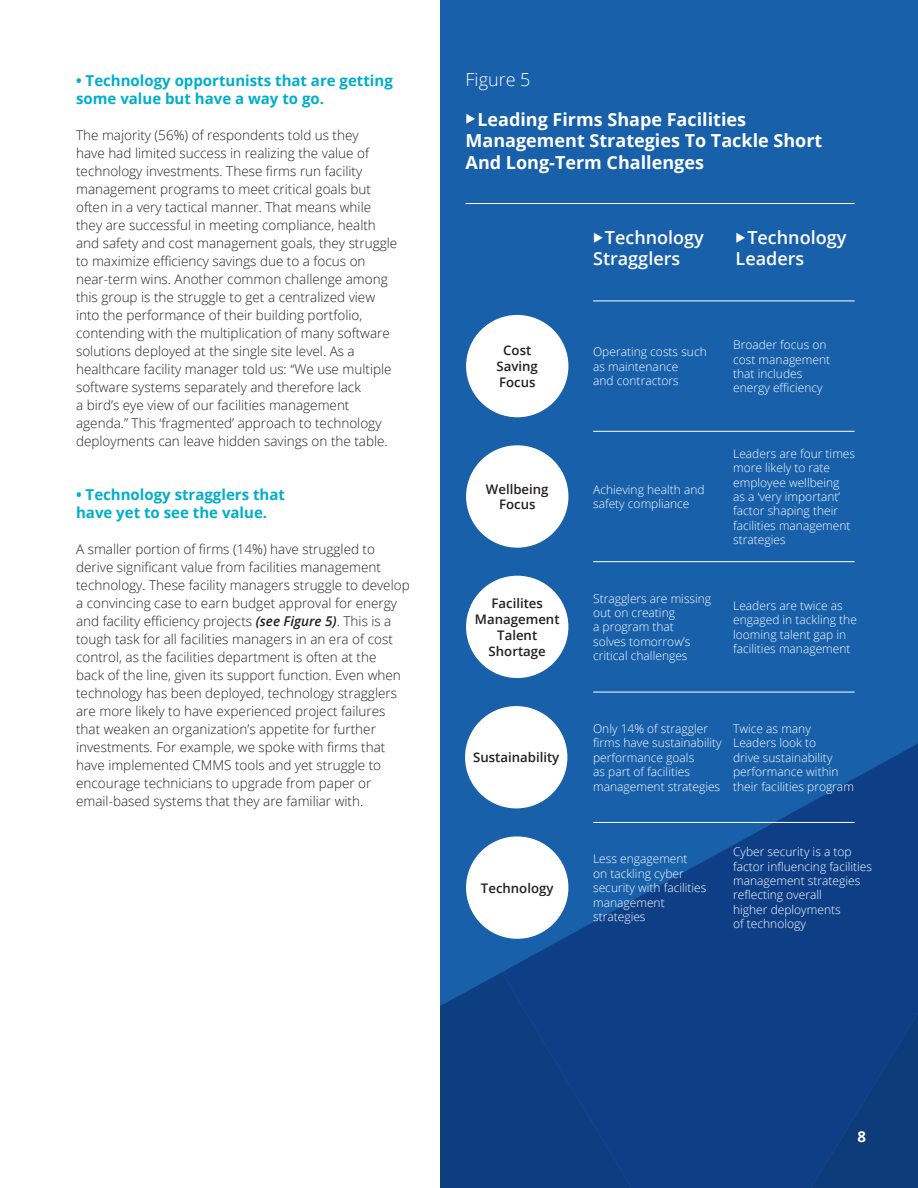
<style>
.page{position:relative;width:918px;height:1188px;background:#fff}
.page>*{position:absolute;margin:0;border:0;box-sizing:border-box;transform-origin:0 0}
.t1{font:700 18px/21.6px "Open Sans";color:#fff}
.t2{font:600 18px/21.6px "Open Sans";color:#fff}
.t3{font:300 18px "Open Sans";color:#fff}
.t4{font:700 15px/18px "Open Sans";color:#00aeca}
.t5{font:700 15px "Open Sans";color:#fff}
.t6{font:300 13.5px/18px "Open Sans";color:#231f20}
.t7{font:600 13.2px/15.9px "Open Sans";color:#231f20;text-align:center}
.t8{font:300 12px/14.4px "Open Sans";color:#fff}
.s1{font-weight:600;font-style:italic}
</style>
<div class="page">
<div style="left:440px;top:0;width:478px;height:1188px;background:#1860aa"></div>
<svg style="left:502px;top:606px;width:416px;height:582px"></svg>
<div style="left:440px;top:972px;width:281px;height:216px;background:#0e3f86"></div>
<div style="left:468px;top:317px;width:99px;height:98px;background:#fff;border-radius:50%"></div>
<div style="left:466px;top:315px;width:102px;height:102px;border:4px solid #fff;border-radius:50%"></div>
<div style="left:468px;top:578px;width:99px;height:98px;background:#fff;border-radius:50%"></div>
<div style="left:466px;top:576px;width:102px;height:102px;border:4px solid #fff;border-radius:50%"></div>
<div style="left:468px;top:447px;width:99px;height:99px;background:#fff;border-radius:50%"></div>
<div style="left:466px;top:445px;width:102px;height:103px;border:4px solid #fff;border-radius:50%"></div>
<div style="left:467px;top:708px;width:99px;height:99px;background:#fff;border-radius:50%"></div>
<div style="left:465px;top:706px;width:102px;height:102px;border:4px solid #fff;border-radius:50%"></div>
<div style="left:468px;top:838px;width:99px;height:99px;background:#fff;border-radius:50%"></div>
<div style="left:466px;top:836px;width:102px;height:103px;border:4px solid #fff;border-radius:50%"></div>
<hr style="left:466px;top:203px;width:389px;height:1px;background:#fff">
<hr style="left:593px;top:301px;width:262px;height:1px;background:#fff">
<hr style="left:593px;top:431px;width:262px;height:1px;background:#fff">
<hr style="left:593px;top:561px;width:262px;height:1px;background:#fff">
<hr style="left:593px;top:692px;width:262px;height:1px;background:#fff">
<hr style="left:593px;top:822px;width:262px;height:1px;background:#fff">
<p class="t4" style="left:76px;top:71px;width:318px">• Technology opportunists that are getting some value but have a way to go.</p>
<p class="t6" style="left:76px;top:126px;width:323px">The majority (56%) of respondents told us they<br>have had limited success in realizing the value of technology investments. These firms run facility management programs to meet critical goals but often in a very tactical manner. That means while they are successful in meeting compliance, health and safety and cost management goals, they struggle to maximize efficiency savings due to a focus on near-term wins. Another common challenge among this group is the struggle to get a centralized view into the performance of their building portfolio, contending with the multiplication of many software solutions deployed at the single site level. As a healthcare facility manager told us: “We use multiple software systems separately and therefore lack<br>a bird’s eye view of our facilities management agenda.” This ‘fragmented’ approach to technology deployments can leave hidden savings on the table.</p>
<p class="t4" style="left:76px;top:485px;width:210px">• Technology stragglers that have yet to see the value.</p>
<p class="t6" style="left:76px;top:540px;width:335px">A smaller portion of firms (14%) have struggled to derive significant value from facilities management technology. These facility managers struggle to develop a convincing case to earn budget approval for energy and facility efficiency projects <span class="s1">(see Figure 5)</span>. This is a tough task for all facilities managers in an era of cost control, as the facilities department is often at the<br>back of the line, given its support function. Even when technology has been deployed, technology stragglers are more likely to have experienced project failures that weaken an organization’s appetite for further investments. For example, we spoke with firms that have implemented CMMS tools and yet struggle to encourage technicians to upgrade from paper or email-based systems that they are familiar with.</p>
<h1 class="t3" style="left:466px;top:67px;width:66px">Figure 5</h1>
<h1 class="t1" style="left:466px;top:108px;width:358px">◆Leading Firms Shape Facilities<br>Management Strategies To Tackle Short<br>And Long-Term Challenges</h1>
<h1 class="t2" style="left:593px;top:226px;width:112px">◆Technology<br>Stragglers</h1>
<h1 class="t2" style="left:736px;top:226px;width:112px">◆Technology<br>Leaders</h1>
<p class="t7" style="left:497px;top:342px;width:43px">Cost<br>Saving<br>Focus</p>
<p class="t8" style="left:733px;top:337px;width:99px">Broader focus on cost management that includes energy efficiency</p>
<p class="t8" style="left:593px;top:344px;width:115px">Operating costs such as maintenance<br>and contractors</p>
<p class="t7" style="left:486px;top:481px;width:64px">Wellbeing<br>Focus</p>
<p class="t8" style="left:593px;top:482px;width:113px">Achieving health and safety compliance</p>
<p class="t8" style="left:733px;top:446px;width:123px">Leaders are four times more likely to rate employee wellbeing<br>as a ‘very important’ factor shaping their facilities management strategies</p>
<p class="t7" style="left:475px;top:595px;width:86px">Facilites<br>Management<br>Talent<br>Shortage</p>
<p class="t8" style="left:593px;top:591px;width:120px">Stragglers are missing out on creating<br>a program that<br>solves tomorrow’s critical challenges</p>
<p class="t8" style="left:733px;top:598px;width:125px">Leaders are twice as engaged in tackling the looming talent gap in facilities management</p>
<p class="t7" style="left:473px;top:749px;width:88px">Sustainability</p>
<p class="t7" style="left:481px;top:880px;width:74px">Technology</p>
<p class="t8" style="left:593px;top:721px;width:130px">Only 14% of straggler firms have sustainability performance goals<br>as part of facilities management strategies</p>
<p class="t8" style="left:733px;top:721px;width:122px">Twice as many<br>Leaders look to<br>drive sustainability performance within their facilities program</p>
<p class="t8" style="left:593px;top:852px;width:115px">Less engagement<br>on tackling cyber security with facilities management strategies</p>
<p class="t8" style="left:733px;top:844px;width:140px">Cyber security is a top factor influencing facilities management strategies reflecting overall<br>higher deployments<br>of technology</p>
<p class="t5" style="left:857px;top:1126px;width:10px">8</p>
</div>
